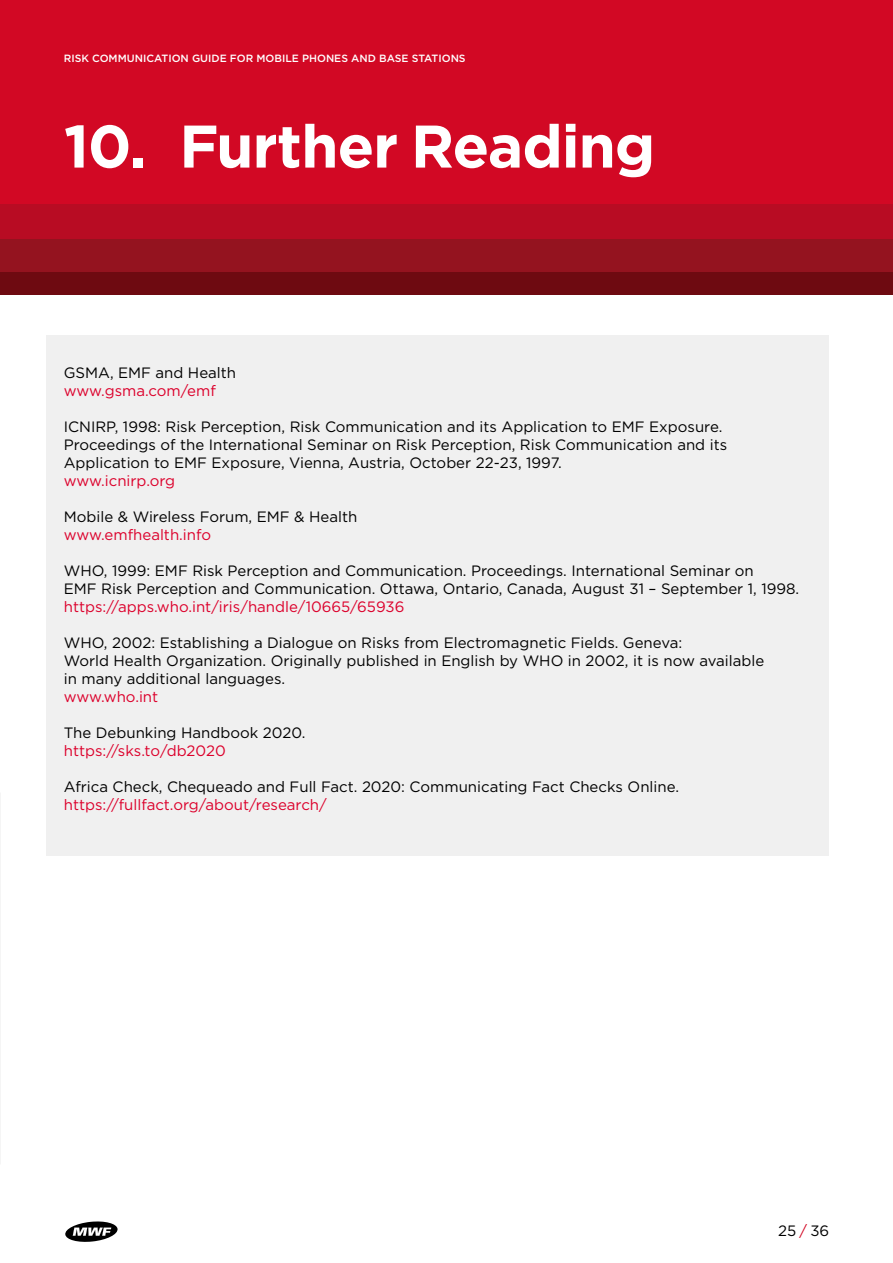
<style>
.page{position:relative;width:893px;height:1263px;background:#fff}
.page>*{position:absolute;margin:0;border:0;box-sizing:border-box;transform-origin:0 0}
.t1{font:700 60px "Gotham";letter-spacing:-.02em;color:#fff}
.t2{font:15px/18px "Gotham";color:#000}
.t3{font:15px "Gotham";color:#dc002b}
.t4{font:500 10.5px "Gotham";color:#fff}
.s1{color:#d20824}
</style>
<div class="page">
<svg style="left:65px;top:1221px;width:53px;height:21px"></svg>
<div style="left:0;top:256px;width:893px;height:39px;background:#6e0a11"></div>
<div style="left:0;top:223px;width:893px;height:48px;background:#94131f"></div>
<div style="left:0;top:123px;width:893px;height:116px;background:#b80c23"></div>
<div style="left:0;top:0;width:893px;height:204px;background:#d20824"></div>
<div style="left:47px;top:335px;width:782px;height:520px;background:#f0f0f0"></div>
<p class="t4" style="left:64px;top:52px;width:403px">RISK COMMUNICATION GUIDE FOR MOBILE PHONES AND BASE STATIONS</p>
<h1 class="t1" style="left:64px;top:107px;width:593px">10. Further Reading</h1>
<p class="t2" style="left:64px;top:363px;width:174px">GSMA, EMF and Health</p>
<p class="t3" style="left:64px;top:381px;width:154px">www.gsma.com/emf</p>
<p class="t2" style="left:64px;top:417px;width:665px">ICNIRP, 1998: Risk Perception, Risk Communication and its Application to EMF Exposure.<br>Proceedings of the International Seminar on Risk Perception, Risk Communication and its<br>Application to EMF Exposure, Vienna, Austria, October 22-23, 1997.</p>
<p class="t3" style="left:64px;top:471px;width:113px">www.icnirp.org</p>
<p class="t2" style="left:64px;top:507px;width:295px">Mobile &amp; Wireless Forum, EMF &amp; Health</p>
<p class="t3" style="left:64px;top:525px;width:149px">www.emfhealth.info</p>
<p class="t2" style="left:64px;top:561px;width:737px">WHO, 1999: EMF Risk Perception and Communication. Proceedings. International Seminar on<br>EMF Risk Perception and Communication. Ottawa, Ontario, Canada, August 31 – September 1, 1998.</p>
<p class="t3" style="left:64px;top:597px;width:342px">https://apps.who.int/iris/handle/10665/65936</p>
<p class="t2" style="left:64px;top:633px;width:702px">WHO, 2002: Establishing a Dialogue on Risks from Electromagnetic Fields. Geneva:<br>World Health Organization. Originally published in English by WHO in 2002, it is now available in many additional languages.</p>
<p class="t3" style="left:64px;top:687px;width:96px">www.who.int</p>
<p class="t2" style="left:64px;top:723px;width:243px">The Debunking Handbook 2020.</p>
<p class="t3" style="left:64px;top:741px;width:164px">https://sks.to/db2020</p>
<p class="t2" style="left:64px;top:777px;width:617px">Africa Check, Chequeado and Full Fact. 2020: Communicating Fact Checks Online.</p>
<p class="t3" style="left:64px;top:795px;width:264px">https://fullfact.org/about/research/</p>
<p class="t2" style="left:778px;top:1222px;width:52px">25 <span class="s1">/</span> 36</p>
</div>
